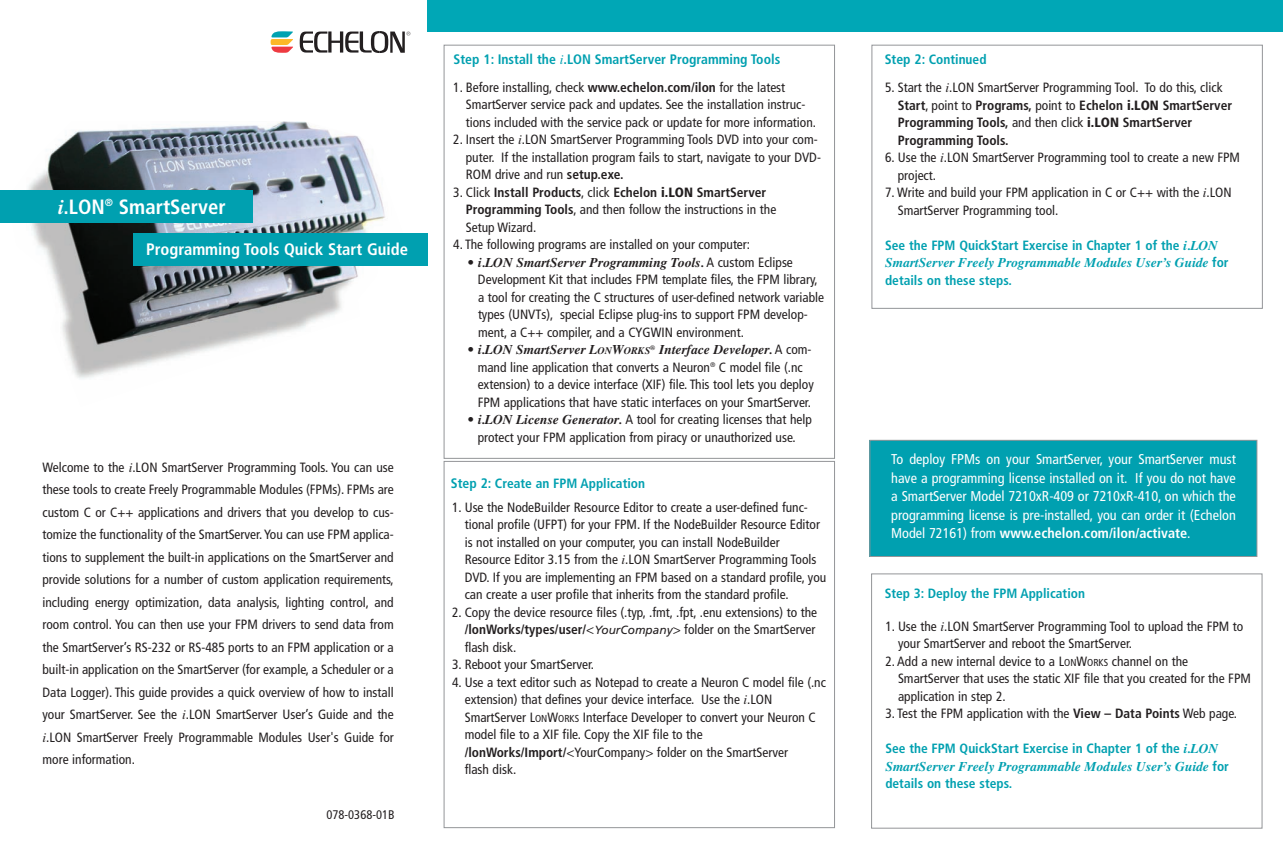
<style>
.page{position:relative;width:1283px;height:855px;background:#fff}
.page>*{position:absolute;margin:0;border:0;box-sizing:border-box;transform-origin:0 0}
.t1{font:700 condensed 20.62px "Frutiger";color:#fff}
.t2{font:700 condensed 16.62px "Frutiger";color:#fff}
.t3{font:condensed 14.25px/18.5px "Frutiger";color:#fff;text-align:justify}
.t4{font:700 condensed 13.75px "Frutiger";color:#00a0b0}
.t5{font:condensed 13.5px/17.5px "Frutiger";color:#231f20}
.t6{font:700 condensed 13.5px "Frutiger";color:#00a0b0}
.t7{font:italic 700 13.5px "Times";color:#00a0b0}
.t8{font:italic 700 13.5px "Times";color:#231f20}
.t9{font:condensed 12.5px "Frutiger";color:#231f20}
.s1{font-family:"Times";font-style:italic;font-stretch:normal}
.s2{font-family:"Times";font-weight:400;font-style:italic;font-stretch:normal;font-size:13.5px}
.s3{font-weight:700}
.s4{font-weight:900}
.s5{font-family:"Frutiger";font-weight:400;font-style:normal;font-stretch:condensed}
.s6{font-size:10.12px}
.s7{font-family:"Times";font-weight:700;font-style:italic;font-stretch:normal}
.s8{font-size:13.75px}
.s9{font-style:italic;font-stretch:normal;font-size:11.88px}
.s10{font-family:"Frutiger";font-style:normal;font-stretch:condensed}
</style>
<div class="page">
<div style="left:428px;top:0;width:854px;height:32px;background:#00a7b6"></div>
<img style="left:28px;top:121px;width:374px;height:258px">
<svg style="left:271px;top:31px;width:22px;height:22px"></svg>
<svg style="left:299px;top:31px;width:111px;height:22px"></svg>
<div style="left:0;top:190px;width:253px;height:33px;background:#00a0b0"></div>
<div style="left:133px;top:233px;width:295px;height:32px;background:#00a0b0"></div>
<div style="left:444px;top:461px;width:390px;height:367px;border:1px solid #939598"></div>
<div style="left:871px;top:45px;width:391px;height:264px;border:1px solid #939598"></div>
<div style="left:871px;top:574px;width:391px;height:254px;border:1px solid #939598"></div>
<div style="left:870px;top:440px;width:386px;height:116px;background:#00a0b0"></div>
<div style="left:869px;top:440px;width:388px;height:117px;border:1px solid #939598"></div>
<h1 class="t1" style="left:58px;top:199px;width:169px"><span class="s1">i</span>.LON<sup>®</sup> SmartServer</h1>
<p class="t2" style="left:146px;top:243px;width:263px">Programming Tools Quick Start Guide</p>
<p class="t5" style="left:42px;top:457px;width:353px;line-height:22.5px;text-align:justify">Welcome to the <span class="s1">i</span>.LON SmartServer Programming Tools. You can use these tools to create Freely Programmable Modules (FPMs). FPMs are custom C or C++ applications and drivers that you develop to cus&shy;tomize the functionality of the SmartServer. You can use FPM applica&shy;tions to supplement the built-in applications on the SmartServer and provide solutions for a number of custom application requirements, including energy optimization, data analysis, lighting control, and room control. You can then use your FPM drivers to send data from the SmartServer’s RS-232 or RS-485 ports to an FPM application or a built-in application on the SmartServer (for example, a Scheduler or a Data Logger). This guide provides a quick overview of how to install your SmartServer. See the <span class="s1">i</span>.LON SmartServer User’s Guide and the <span class="s1">i</span>.LON SmartServer Freely Programmable Modules User's Guide for more information.</p>
<p class="t9" style="left:326px;top:810px;width:69px">078-0368-01B</p>
<p class="t4" style="left:453px;top:54px;width:328px">Step 1: Install the <span class="s2">i</span>.LON SmartServer Programming Tools</p>
<p class="t5" style="left:466px;top:80px;width:352px;text-indent:-12px">1. Before installing, check <span class="s3">www.echelon.com/ilon</span> for the latest<br>SmartServer service pack and updates. See the installation instruc&shy;tions included with the service pack or update for more information.</p>
<p class="t5" style="left:466px;top:132px;width:357px;text-indent:-12px">2. Insert the <span class="s1">i</span>.LON SmartServer Programming Tools DVD into your com&shy;puter. If the installation program fails to start, navigate to your DVD-<br>ROM drive and run <span class="s3">setup.exe.</span></p>
<p class="t5" style="left:466px;top:185px;width:312px;text-indent:-13px">3. Click <span class="s3">Install Products</span>, click <span class="s3">Echelon</span> <span class="s4">i.LON</span> <span class="s3">SmartServer<br>Programming Tools</span>, and then follow the instructions in the<br>Setup Wizard.</p>
<p class="t5" style="left:453px;top:237px;width:298px">4. The following programs are installed on your computer:</p>
<p class="t8" style="left:467px;top:254px;width:327px"><span class="s5">•</span> i.LON SmartServer Programming Tools. <span class="s5">A custom Eclipse</span></p>
<p class="t5" style="left:478px;top:272px;width:348px">Development Kit that includes FPM template files, the FPM library, a tool for creating the C structures of user-defined network variable types (UNVTs), special Eclipse plug-ins to support FPM develop&shy;ment, a C++ compiler, and a CYGWIN environment.</p>
<p class="t8" style="left:467px;top:342px;width:345px"><span class="s5">•</span> i.LON SmartServer L<span class="s6">ON</span>W<span class="s6">ORKS</span><sup>®</sup> Interface Developer. <span class="s5">A com-</span></p>
<p class="t5" style="left:478px;top:360px;width:338px">mand line application that converts a Neuron<sup>®</sup> C model file (.nc extension) to a device interface (XIF) file. This tool lets you deploy<br>FPM applications that have static interfaces on your SmartServer.</p>
<p class="t5" style="left:467px;top:412px;width:346px;text-align:center">• <span class="s7">i.LON License Generator.</span> A tool for creating licenses that help protect your FPM application from piracy or unauthorized use.</p>
<p class="t6" style="left:451px;top:478px;width:196px"><span class="s8">Step 2:</span> Create an FPM Application</p>
<p class="t5" style="left:465px;top:499px;width:363px;text-indent:-13px">1. Use the NodeBuilder Resource Editor to create a user-defined func&shy;tional profile (UFPT) for your FPM. If the NodeBuilder Resource Editor is not installed on your computer, you can install NodeBuilder Resource Editor 3.15 from the <span class="s1">i</span>.LON SmartServer Programming Tools DVD. If you are implementing an FPM based on a standard profile, you can create a user profile that inherits from the standard profile.</p>
<p class="t5" style="left:465px;top:604px;width:354px;text-indent:-13px">2. Copy the device resource files (.typ, .fmt, .fpt, .enu extensions) to the <span class="s3">/lonWorks/types/user/</span>&lt;<span class="s9">YourCompany</span>&gt; folder on the SmartServer flash disk.</p>
<p class="t5" style="left:452px;top:657px;width:143px">3. Reboot your SmartServer.</p>
<p class="t5" style="left:465px;top:674px;width:363px;text-indent:-13px">4. Use a text editor such as Notepad to create a Neuron C model file (.nc extension) that defines your device interface. Use the <span class="s1">i</span>.LON SmartServer L<span class="s6">ON</span>W<span class="s6">ORKS</span> Interface Developer to convert your Neuron C model file to a XIF file. Copy the XIF file to the <span class="s3">/lonWorks/Import/</span>&lt;YourCompany&gt; folder on the SmartServer<br>flash disk.</p>
<p class="t6" style="left:884px;top:54px;width:103px"><span class="s8">Step 2:</span> Continued</p>
<p class="t5" style="left:897px;top:80px;width:336px;text-indent:-13px">5. Start the <span class="s1">i</span>.LON SmartServer Programming Tool. To do this, click <span class="s3">Start</span>, point to <span class="s3">Programs,</span> point to <span class="s3">Echelon</span> <span class="s4">i.LON</span> <span class="s3">SmartServer Programming Tools,</span> and then click <span class="s4">i.LON</span> <span class="s3">SmartServer Programming Tools.</span></p>
<p class="t5" style="left:897px;top:150px;width:344px;text-indent:-13px">6. Use the <span class="s1">i</span>.LON SmartServer Programming tool to create a new FPM project.</p>
<p class="t5" style="left:897px;top:185px;width:335px;text-indent:-13px">7. Write and build your FPM application in C or C++ with the <span class="s1">i</span>.LON<br>SmartServer Programming tool.</p>
<p class="t6" style="left:885px;top:240px;width:334px">See the FPM QuickStart Exercise in Chapter 1 of the <span class="s1">i.LON</span></p>
<p class="t7" style="left:885px;top:255px;width:345px">SmartServer Freely Programmable Modules User’s Guide <span class="s10">for</span></p>
<p class="t6" style="left:885px;top:275px;width:128px">details on these steps.</p>
<p class="t3" style="left:891px;top:451px;width:346px">To deploy FPMs on your SmartServer, your SmartServer must have a programming license installed on it. If you do not have a SmartServer Model 7210xR-409 or 7210xR-410, on which the programming license is pre-installed, you can order it (Echelon Model 72161) from <span class="s3">www.echelon.com/ilon/activate</span>.</p>
<p class="t6" style="left:884px;top:588px;width:202px">Step 3: Deploy the FPM Application</p>
<p class="t5" style="left:898px;top:618px;width:347px;text-indent:-13px">1. Use the <span class="s1">i</span>.LON SmartServer Programming Tool to upload the FPM to your SmartServer and reboot the SmartServer.</p>
<p class="t5" style="left:898px;top:653px;width:354px;text-indent:-13px">2. Add a new internal device to a L<span class="s6">ON</span>W<span class="s6">ORKS</span> channel on the<br>SmartServer that uses the static XIF file that you created for the FPM application in step 2.</p>
<p class="t5" style="left:885px;top:706px;width:353px">3. Test the FPM application with the <span class="s3">View – Data Points</span> Web page.</p>
<p class="t6" style="left:885px;top:743px;width:334px">See the FPM QuickStart Exercise in Chapter 1 of the <span class="s1">i.LON</span></p>
<p class="t7" style="left:885px;top:758px;width:345px">SmartServer Freely Programmable Modules User’s Guide <span class="s10">for</span></p>
<p class="t6" style="left:885px;top:778px;width:128px">details on these steps.</p>
</div>
